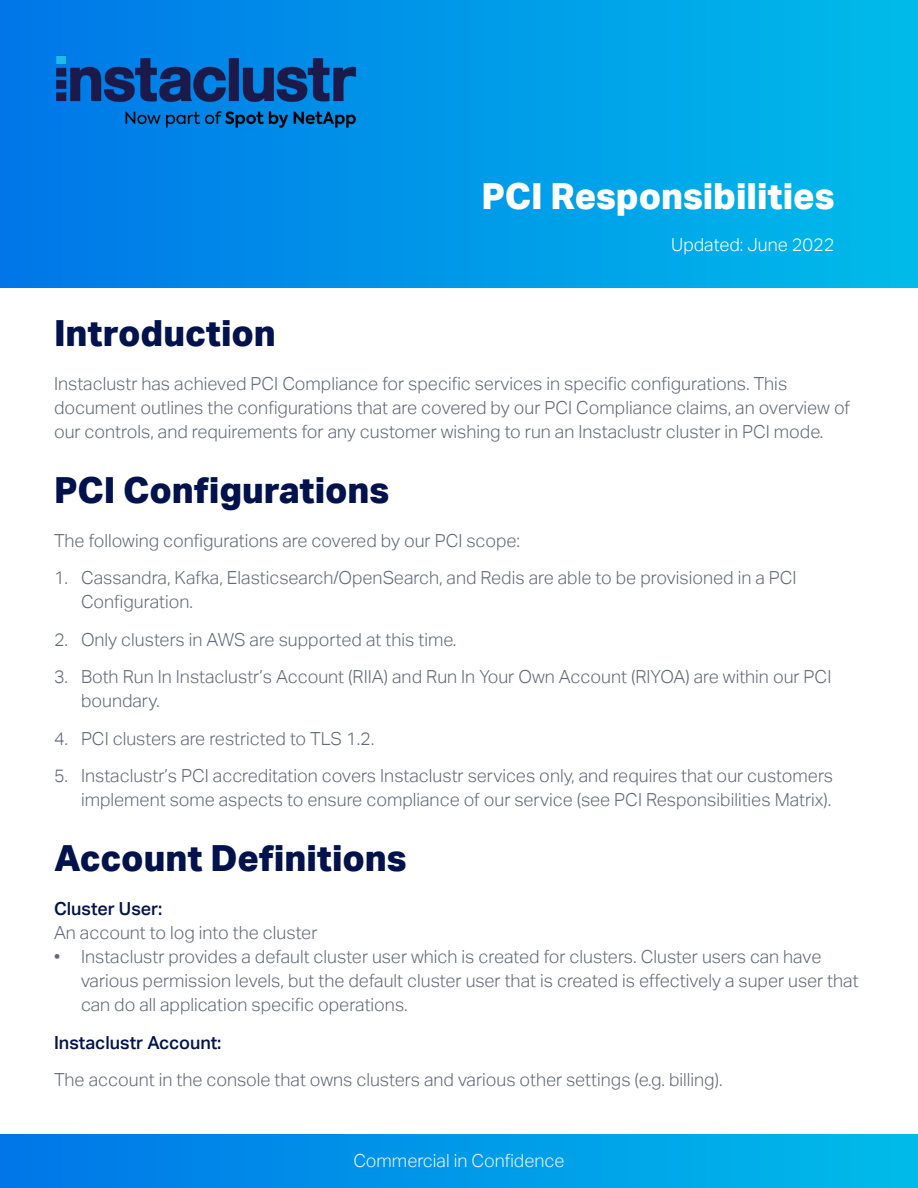
<style>
.page{position:relative;width:918px;height:1188px;background:#fff}
.page>*{position:absolute;margin:0;border:0;box-sizing:border-box;transform-origin:0 0}
.t1{font:800 36px "Aktiv Grotesk";color:#01124d}
.t2{font:800 36px "Aktiv Grotesk";color:#fff}
.t3{font:300 18px/24px "Aktiv Grotesk";color:#646978}
.t4{font:500 18px "Aktiv Grotesk";color:#01124d}
.t5{font:300 18px "Aktiv Grotesk";color:#e7f3ff}
.t6{font:300 18px "Aktiv Grotesk";color:#fff}
</style>
<div class="page">
<div style="left:0;top:1134px;width:918px;height:54px;background:linear-gradient(to right,#0076e8,#00bbe9)"></div>
<div style="left:0;top:1px;width:918px;height:286px;background:linear-gradient(to right,#0076e8,#00bbe9)"></div>
<img style="left:36px;top:52px;width:333px;height:79px">
<p class="t2" style="left:481px;top:174px;width:355px">PCI Responsibilities</p>
<p class="t6" style="left:671px;top:234px;width:165px">Updated: June 2022</p>
<p class="t1" style="left:54px;top:310px;width:223px">Introduction</p>
<p class="t3" style="left:54px;top:372px;width:798px">Instaclustr has achieved PCI Compliance for specific services in specific configurations. This document outlines the configurations that are covered by our PCI Compliance claims, an overview of our controls, and requirements for any customer wishing to run an Instaclustr cluster in PCI mode.</p>
<p class="t1" style="left:54px;top:467px;width:337px">PCI Configurations</p>
<p class="t3" style="left:54px;top:529px;width:468px">The following configurations are covered by our PCI scope:</p>
<p class="t3" style="left:81px;top:566px;width:717px;text-indent:-27px">1. Cassandra, Kafka, Elasticsearch/OpenSearch, and Redis are able to be provisioned in a PCI<br>Configuration.</p>
<p class="t3" style="left:54px;top:628px;width:404px">2. Only clusters in AWS are supported at this time.</p>
<p class="t3" style="left:81px;top:665px;width:752px;text-indent:-27px">3. Both Run In Instaclustr’s Account (RIIA) and Run In Your Own Account (RIYOA) are within our PCI boundary.</p>
<p class="t3" style="left:54px;top:727px;width:322px">4. PCI clusters are restricted to TLS 1.2.</p>
<p class="t3" style="left:54px;top:764px;width:781px;text-align:right">5. Instaclustr’s PCI accreditation covers Instaclustr services only, and requires that our customers implement some aspects to ensure compliance of our service (see PCI Responsibilities Matrix).</p>
<p class="t1" style="left:54px;top:835px;width:354px">Account Definitions</p>
<p class="t4" style="left:54px;top:899px;width:110px">Cluster User:</p>
<p class="t3" style="left:54px;top:921px;width:265px">An account to log into the cluster</p>
<p class="t3" style="left:81px;top:945px;width:779px;text-indent:-27px">• Instaclustr provides a default cluster user which is created for clusters. Cluster users can have various permission levels, but the default cluster user that is created is effectively a super user that can do all application specific operations.</p>
<p class="t4" style="left:54px;top:1032px;width:169px">Instaclustr Account:</p>
<p class="t3" style="left:54px;top:1068px;width:670px">The account in the console that owns clusters and various other settings (e.g. billing).</p>
<p class="t5" style="left:353px;top:1150px;width:213px">Commercial in Confidence</p>
</div>
